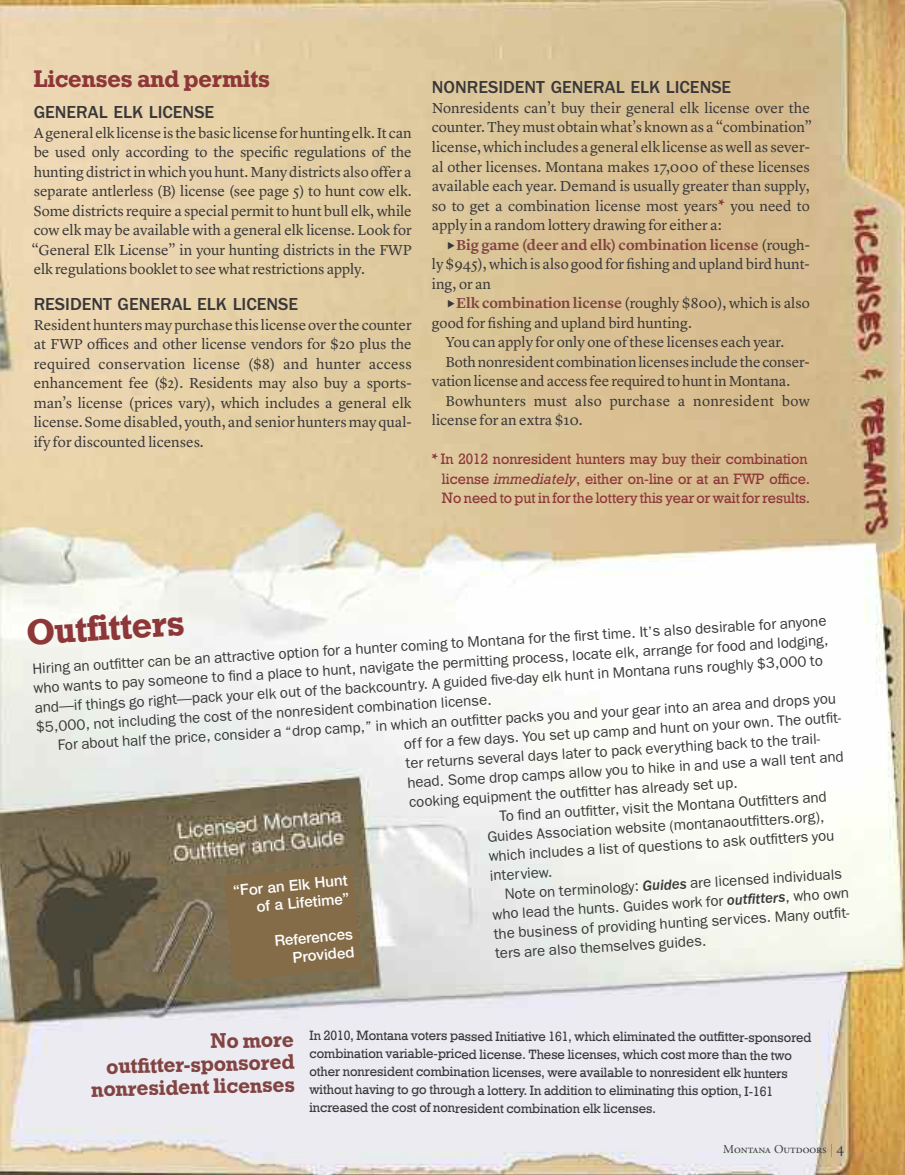
<style>
.page{position:relative;width:905px;height:1175px;background:#fff}
.page>*{position:absolute;margin:0;border:0;box-sizing:border-box;transform-origin:0 0}
.t1{font:36px "Geometric Slab 712 BT Bold A";color:#8d3739}
.t2{font:24px "Geometric Slab 712 BT Bold A";letter-spacing:-.005em;color:#8d3739}
.t3{font:21px/22.8px "Geometric Slab 712 BT Bold A";color:#824442;text-align:right}
.t4{font:500 18px "Franklin Gothic";color:#393839}
.t5{font:15px/19.5px "Lyon Text";color:#393839;text-align:justify}
.t6{font:15px/20px "Franklin Gothic";color:#393839}
.t7{font:15px/19.5px "Geometric Slab 712 BT Medium A";color:#8d3739}
.t8{font:500 15px/17.9px "Helvetica Neue";color:#fff;text-align:right}
.t9{font:15px "Lyon Text";letter-spacing:.02em;color:#393839}
.t10{font:13.5px/18px "Geometric Slab 712 BT Medium A";letter-spacing:-.005em;color:#393839}
.t11{font:12px "Adobe Garamond Pro";letter-spacing:.055em;color:#393839}
.s1{font-weight:700;font-size:18px;color:#8d3739}
.s2{font-weight:600;color:#824442}
.s3{font-family:"Lyon Text";font-weight:700;font-size:18px}
.s4{font-family:"Geometric Slab 712 BT Medium Ital A"}
.s5{font-weight:500;font-style:italic}
</style>
<div class="page">
<img style="left:0;top:0;width:904px;height:1174px">
<svg style="left:223px;top:864px;width:139px;height:116px;background:#836c49"></svg>
<svg style="left:448px;top:241px;width:6px;height:8px"></svg>
<svg style="left:448px;top:300px;width:6px;height:7px"></svg>
<svg style="left:831px;top:1144px;width:13px;height:12px"></svg>
<h2 class="t2" style="left:34px;top:65px;width:238px">Licenses and permits</h2>
<p class="t4" style="left:34px;top:106px;width:182px">GENERAL ELK LICENSE</p>
<p class="t5" style="left:32px;top:124px;width:381px">Ageneralelklicenseis thebasic licenseforhuntingelk.It can be used only according to the specific regulations of the huntingdistrictinwhichyouhunt.Manydistricts also offer a separate antlerless (B) license (see page 5) to hunt cow elk.<br>Some districts require a special permit to hunt bull elk, while cow elk may be available with a general elk license. Look for “General Elk License” in your hunting districts in the FWP elk regulations bookletto see whatrestrictions apply.</p>
<p class="t4" style="left:34px;top:298px;width:266px">RESIDENT GENERAL ELK LICENSE</p>
<p class="t5" style="left:34px;top:316px;width:379px">Residenthuntersmay purchase this license overthe counter at FWP offices and other license vendors for $20 plus the required conservation license ($8) and hunter access enhancement fee ($2). Residents may also buy a sports&shy;man’s license (prices vary), which includes a general elk license. Somedisabled, youth, andseniorhuntersmay qual&shy;ify for discounted licenses.</p>
<p class="t4" style="left:432px;top:81px;width:301px">NONRESIDENT GENERAL ELK LICENSE</p>
<p class="t5" style="left:432px;top:99px;width:382px;text-align:left">Nonresidents can’t buy their general elk license over the counter.Theymust obtainwhat’s knownas a “combination” license,whichincludes a general elk license aswell as sever&shy;al other licenses. Montana makes 17,000 of these licenses available each year. Demand is usually greater than supply, so to get a combination license most years<span class="s1">*</span> you need to apply in a random lottery drawing for either a:</p>
<p class="t5" style="left:432px;top:236px;width:379px;text-indent:24px"><span class="s2">Big game (deer and elk) combination license</span> (rough&shy;ly$945),whichis also goodforfishing anduplandbirdhunt&shy;ing, or an</p>
<p class="t5" style="left:456px;top:294px;width:355px"><span class="s2">Elk combinationlicense</span> (roughly $800), which is also</p>
<p class="t5" style="left:432px;top:314px;width:262px">good for fishing and upland bird hunting.</p>
<p class="t5" style="left:445px;top:333px;width:340px">You can apply for only one ofthese licenses each year.</p>
<p class="t5" style="left:445px;top:353px;width:366px">Bothnonresident combinationlicenses includetheconser-</p>
<p class="t5" style="left:432px;top:372px;width:360px">vationlicense andaccess fee requiredtohuntinMontana.</p>
<p class="t9" style="left:445px;top:394px;width:366px">Bowhunters must also purchase a nonresident bow</p>
<p class="t5" style="left:432px;top:411px;width:152px">license for an extra $10.</p>
<p class="t7" style="left:442px;top:449px;width:369px;text-indent:-11px"><span class="s3">*</span> In 2012 nonresident hunters may buy their combination license <span class="s4">immediately</span>, either on-line or at an FWP office.<br>No need to put in for the lottery this year or wait for results.</p>
<h1 class="t1" style="left:26px;top:610px;width:159px;rotate:-3deg">Outfitters</h1>
<p class="t6" style="left:32px;top:656px;width:797px;rotate:-3deg">Hiring an outfi tter can be an attractive option for a hunter coming to Montana for the fi rst time. It’s also desirable for anyone who wants to pay someone to fi nd a place to hunt, navigate the permitting process, locate elk, arrange for food and lodging, and—if things go right—pack your elk out of the backcountry. A guided fi ve-day elk hunt in Montana runs roughly $3,000 to $5,000, not including the cost of the nonresident combination license.</p>
<p class="t6" style="left:402px;top:716px;width:444px;line-height:18px;text-indent:-345px;rotate:-3deg">For about half the price, consider a “drop camp,” in which an outfi tter packs you and your gear into an area and drops you off for a few days. You set up camp and hunt on your own. The outfi t-</p>
<p class="t6" style="left:405px;top:753px;width:421px;rotate:-3deg">ter returns several days later to pack everything back to the trail-</p>
<p class="t6" style="left:407px;top:772px;width:438px;rotate:-3deg">head. Some drop camps allow you to hike in and use a wall tent and</p>
<p class="t6" style="left:408px;top:792px;width:330px;rotate:-3deg">cooking equipment the outfi tter has already set up.</p>
<p class="t6" style="left:499px;top:806px;width:329px;rotate:-3deg">To fi nd an outfi tter, visit the Montana Outfi tters and</p>
<p class="t6" style="left:487px;top:826px;width:339px;rotate:-3deg">Guides Association website (montanaoutfi tters.org),</p>
<p class="t6" style="left:488px;top:845px;width:348px;rotate:-3deg">which includes a list of questions to ask outfi tters you</p>
<p class="t6" style="left:489px;top:866px;width:64px;rotate:-3deg">interview.</p>
<p class="t6" style="left:491px;top:884px;width:362px;text-indent:13px;rotate:-3deg">Note on terminology: <span class="s5">Guides</span> are licensed individuals who lead the hunts. Guides work for <span class="s5">outfi tters</span>, who own the business of providing hunting services. Many outfi t&shy;ters are also themselves guides.</p>
<p class="t8" style="left:232px;top:881px;width:116px;rotate:-5deg">“For an Elk Hunt of a Lifetime”</p>
<p class="t8" style="left:274px;top:931px;width:80px;rotate:-5deg">References<br>Provided</p>
<h3 class="t3" style="left:90px;top:1031px;width:205px;rotate:-1deg">No more<br>outfi tter-sponsored nonresident licenses</h3>
<p class="t10" style="left:309px;top:1027px;width:504px">In 2010, Montana voters passed Initiative 161, which eliminated the outfitter-sponsored combination variable-priced license. These licenses, which cost more than the two other nonresident combination licenses, were available to nonresident elk hunters without having to go through a lottery. In addition to eliminating this option, I-161 increased the cost of nonresident combination elk licenses.</p>
<p class="t11" style="left:723px;top:1144px;width:105px">Montana Outdoors</p>
</div>
